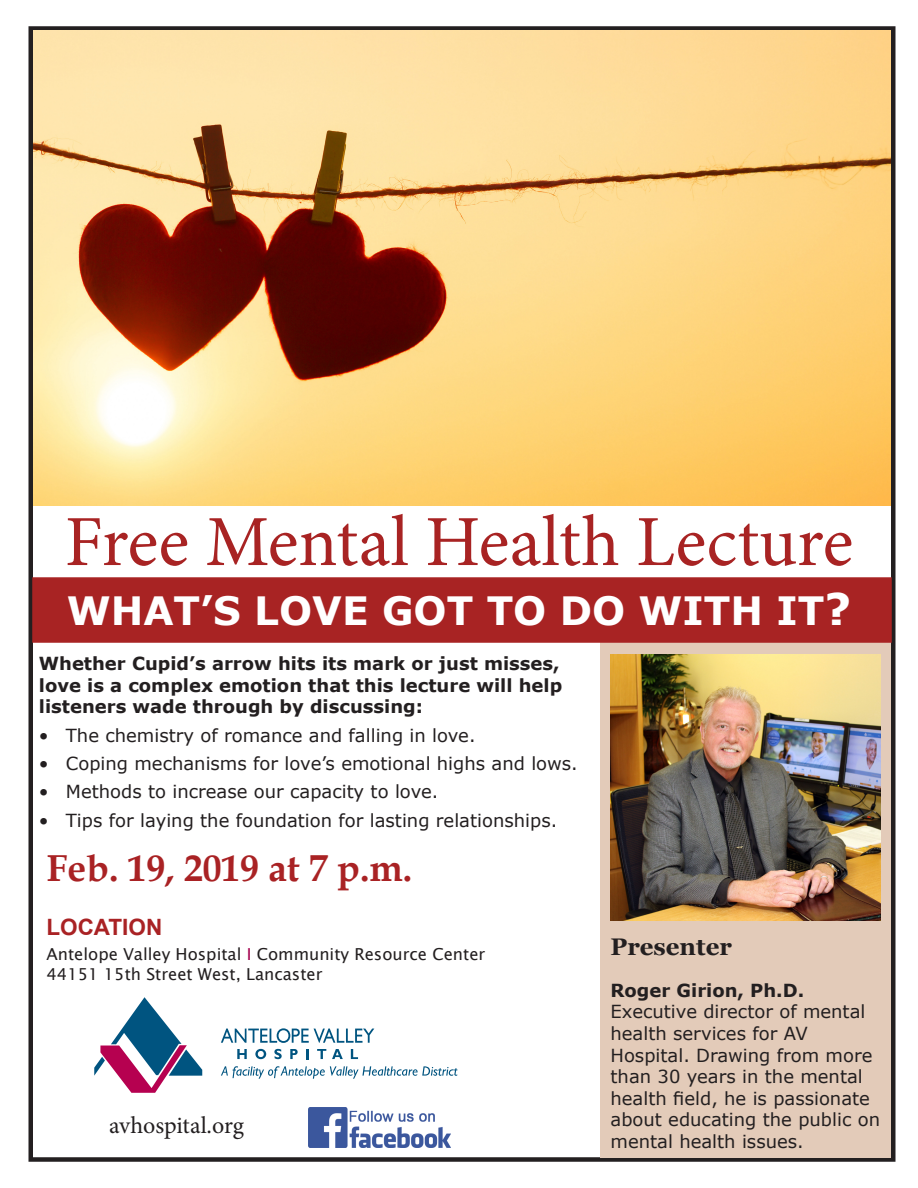
<style>
.page{position:relative;width:918px;height:1188px;background:#fff}
.page>*{position:absolute;margin:0;border:0;box-sizing:border-box;transform-origin:0 0}
.t1{font:72px "Minion Pro";color:#a82323}
.t2{font:700 39px "Verdana";color:#fff}
.t3{font:700 37.5px "Book Antiqua";color:#a92224}
.t4{font:24px "Minion Pro";letter-spacing:-.005em;color:#231f20}
.t5{font:700 24px "Georgia";color:#231f20}
.t6{font:700 22.5px "Arial";color:#a92224}
.t7{font:18px/21.6px "Verdana";color:#231f20}
.t8{font:700 18px/21.6px "Verdana";color:#231f20}
.t9{font:16.5px "Lucida Sans Unicode";color:#231f20}
.s1{font-size:43.5px}
.s2{color:#a4014e}
</style>
<div class="page">
<div style="left:28px;top:26px;width:868px;height:1136px;border:4px solid #231f20"></div>
<div style="left:600px;top:620px;width:291px;height:537px;background:#e3cbb9"></div>
<svg style="left:221px;top:1028px;width:153px;height:15px"></svg>
<svg style="left:237px;top:1049px;width:10px;height:10px"></svg>
<svg style="left:255px;top:1049px;width:11px;height:10px"></svg>
<svg style="left:274px;top:1049px;width:8px;height:10px"></svg>
<svg style="left:290px;top:1049px;width:8px;height:10px"></svg>
<svg style="left:306px;top:1049px;width:3px;height:10px"></svg>
<svg style="left:317px;top:1049px;width:9px;height:10px"></svg>
<svg style="left:332px;top:1049px;width:11px;height:10px"></svg>
<svg style="left:351px;top:1049px;width:7px;height:10px"></svg>
<svg style="left:221px;top:1066px;width:236px;height:13px"></svg>
<svg style="left:94px;top:997px;width:108px;height:96px"></svg>
<img style="left:308px;top:1108px;width:142px;height:39px">
<img style="left:611px;top:655px;width:270px;height:265px">
<img style="left:33px;top:31px;width:858px;height:474px">
<div style="left:32px;top:577px;width:860px;height:66px;background:#a82323;border:2px solid #a82323"></div>
<p class="t1" style="left:65px;top:494px;width:790px">Free Mental Health Lecture</p>
<p class="t2" style="left:67px;top:583px;width:786px">WHAT’S LOVE GOT TO DO WITH IT<span class="s1">?</span></p>
<p class="t8" style="left:39px;top:653px;width:525px">Whether Cupid’s arrow hits its mark or just misses, love is a complex emotion that this lecture will help listeners wade through by discussing:</p>
<p class="t7" style="left:39px;top:724px;width:438px">• The chemistry of romance and falling in love.</p>
<p class="t7" style="left:39px;top:753px;width:540px">• Coping mechanisms for love’s emotional highs and lows.</p>
<p class="t7" style="left:39px;top:781px;width:401px">• Methods to increase our capacity to love.</p>
<p class="t7" style="left:39px;top:809px;width:520px">• Tips for laying the foundation for lasting relationships.</p>
<p class="t3" style="left:46px;top:843px;width:367px">Feb. 19, 2019 at 7 p.m.</p>
<p class="t6" style="left:46px;top:912px;width:117px">LOCATION</p>
<p class="t9" style="left:46px;top:941px;width:440px">Antelope Valley Hospital <span class="s2">I</span> Community Resource Center</p>
<p class="t9" style="left:46px;top:961px;width:277px">44151 15th Street West, Lancaster</p>
<p class="t4" style="left:109px;top:1109px;width:136px">avhospital.org</p>
<p class="t5" style="left:611px;top:931px;width:123px">Presenter</p>
<p class="t8" style="left:611px;top:979px;width:195px">Roger Girion, Ph.D.</p>
<p class="t7" style="left:611px;top:1001px;width:256px">Executive director of mental health services for AV</p>
<p class="t7" style="left:611px;top:1044px;width:271px">Hospital. Drawing from more than 30 years in the mental health field, he is passionate about educating the public on mental health issues.</p>
</div>
